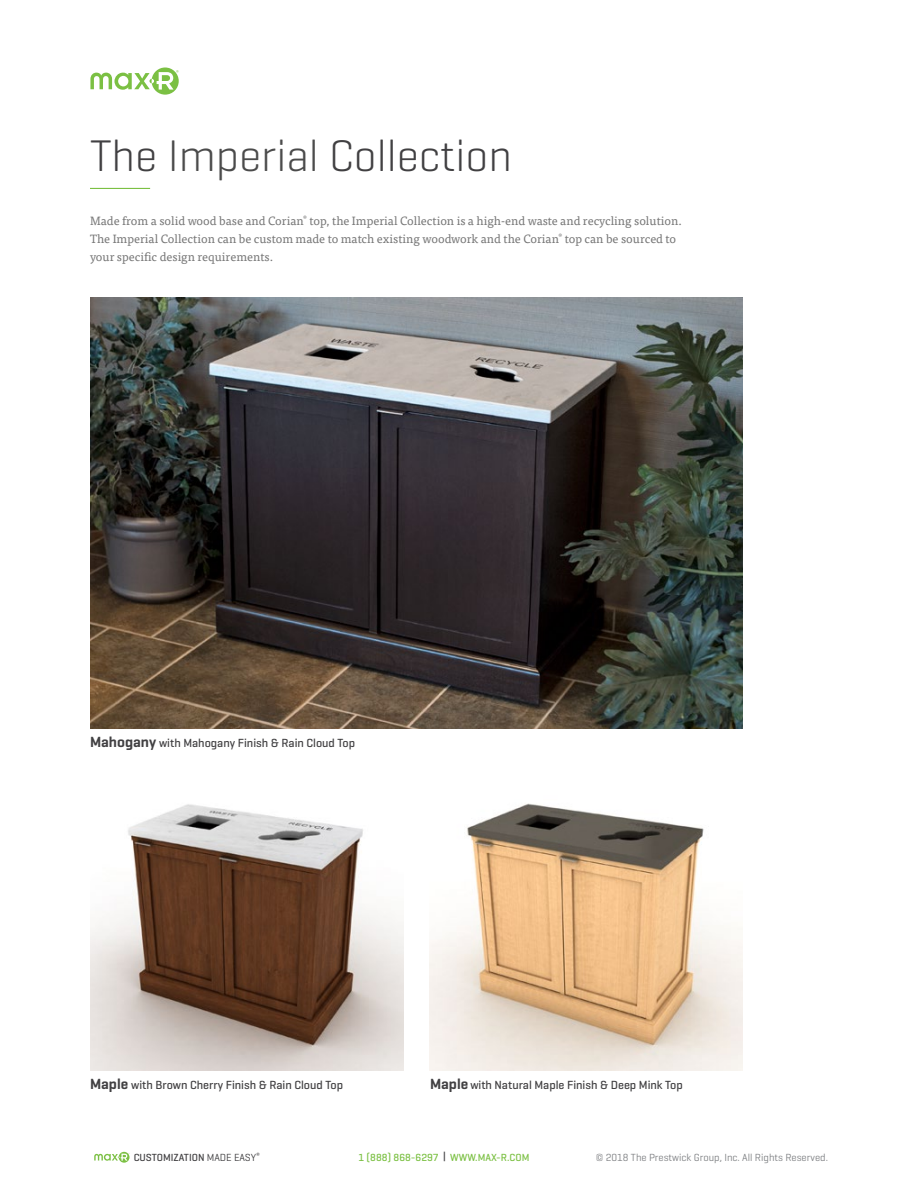
<style>
.page{position:relative;width:918px;height:1188px;background:#fff}
.page>*{position:absolute;margin:0;border:0;box-sizing:border-box;transform-origin:0 0}
.t1{font:300 45px "Geogrotesque";color:#414042}
.t2{font:12px/18px "Tisa Pro";color:#777}
.t3{font:500 12px "Geogrotesque";color:#414042}
.t4{font:10.5px "Geogrotesque";color:#808285}
.t5{font:500 10.5px "Geogrotesque";color:#7bc043}
.t6{font:500 10.5px "Geogrotesque";color:#414042}
.t7{font:6.15px "Geogrotesque";color:#414042}
.s1{color:#4b4b4b}
.s2{font-weight:600;font-size:15px}
.s3{color:#414042}
.s4{font-weight:400}
</style>
<div class="page">
<svg style="left:90px;top:68px;width:89px;height:27px"></svg>
<hr style="left:90px;top:188px;width:60px;height:1px;background:#7bc043">
<img style="left:90px;top:297px;width:653px;height:432px">
<img style="left:90px;top:804px;width:313px;height:267px">
<img style="left:430px;top:803px;width:313px;height:268px">
<svg style="left:94px;top:1152px;width:36px;height:11px"></svg>
<p class="t1" style="left:90px;top:128px;width:423px">The <span class="s1">Imperial</span> Collection</p>
<p class="t2" style="left:90px;top:211px;width:593px">Made from a solid wood base and Corian<sup>®</sup> top, the Imperial Collection is a high-end waste and recycling solution.<br>The Imperial Collection can be custom made to match existing woodwork and the Corian<sup>®</sup> top can be sourced to your specific design requirements.</p>
<p class="t3" style="left:90px;top:735px;width:267px"><span class="s2">Mahogany</span> with Mahogany Finish &amp; Rain Cloud Top</p>
<p class="t3" style="left:90px;top:1077px;width:255px"><span class="s2">Maple</span> with Brown Cherry Finish &amp; Rain Cloud Top</p>
<p class="t3" style="left:430px;top:1077px;width:254px"><span class="s2">Maple</span> with Natural Maple Finish &amp; Deep Mink Top</p>
<p class="t5" style="left:359px;top:1151px;width:172px">1 (888) 868-6297 <span class="s3">|</span> WWW.MAX-R.COM</p>
<p class="t7" style="left:256px;top:1151px;width:5px">®</p>
<p class="t6" style="left:134px;top:1151px;width:124px">CUSTOMIZATION <span class="s4">MADE EASY</span></p>
<p class="t4" style="left:596px;top:1151px;width:234px">© 2018 The Prestwick Group, Inc. All Rights Reserved.</p>
</div>
